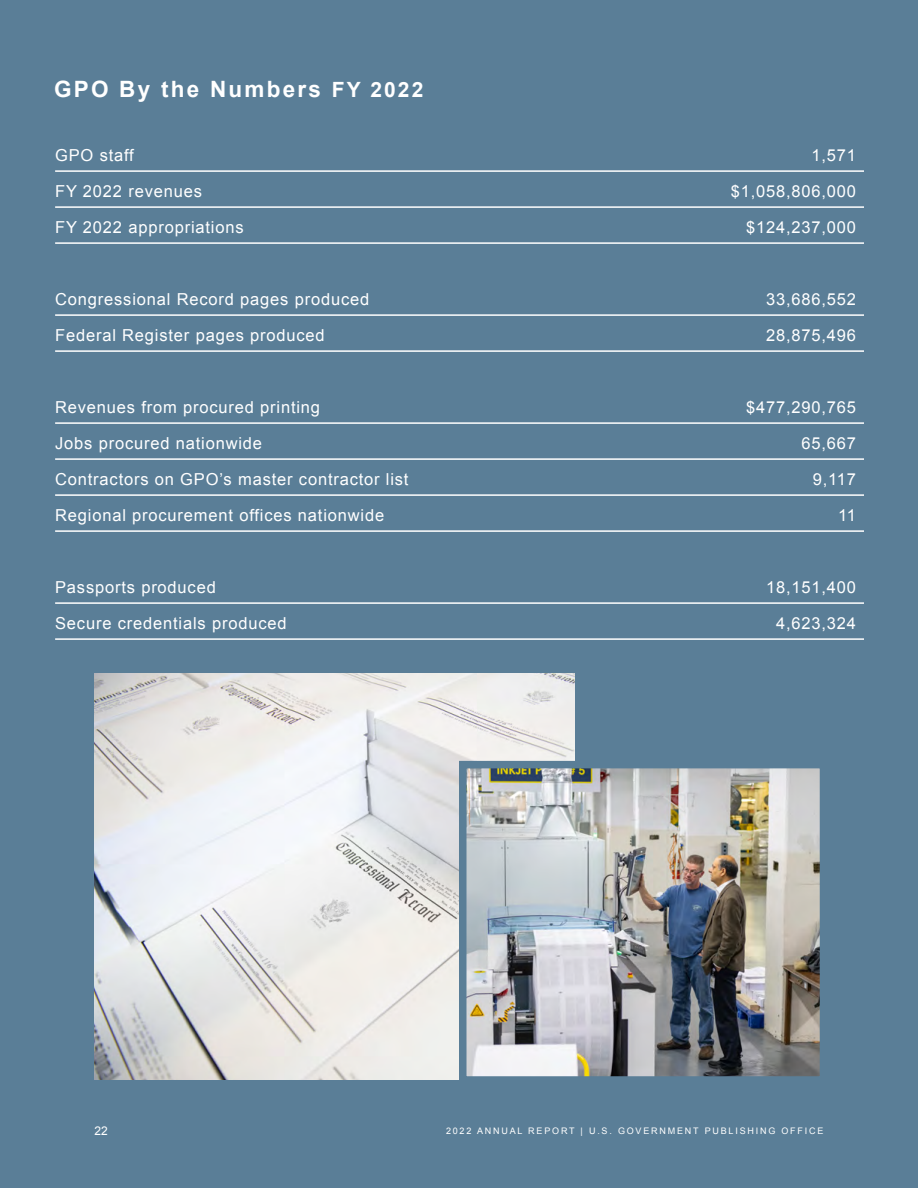
<style>
.page{position:relative;width:918px;height:1188px;background:#5a7e97}
.page>*{position:absolute;margin:0;border:0;box-sizing:border-box;transform-origin:0 0}
.t1{font:700 22.5px "Arial";letter-spacing:.1em;color:#fff}
.t2{font:16.5px "Arial";letter-spacing:.05em;color:#fff}
.t3{font:16.5px "Arial MT2";letter-spacing:.05em;color:#fff}
.t4{font:12px "Arial";color:#fff}
.t5{font:9px "Arial MT2";letter-spacing:.2em;color:#fff}
.s1{font-size:21px}
</style>
<div class="page">
<hr style="left:55px;top:170px;width:809px;height:2px;background:#fff">
<hr style="left:55px;top:206px;width:809px;height:2px;background:#fff">
<hr style="left:55px;top:242px;width:809px;height:2px;background:#fff">
<hr style="left:55px;top:314px;width:809px;height:2px;background:#fff">
<hr style="left:55px;top:350px;width:809px;height:2px;background:#fff">
<hr style="left:55px;top:422px;width:809px;height:2px;background:#fff">
<hr style="left:55px;top:458px;width:809px;height:2px;background:#fff">
<hr style="left:55px;top:494px;width:809px;height:2px;background:#fff">
<hr style="left:55px;top:530px;width:809px;height:2px;background:#fff">
<hr style="left:55px;top:602px;width:809px;height:2px;background:#fff">
<hr style="left:55px;top:638px;width:809px;height:2px;background:#fff">
<img style="left:94px;top:674px;width:481px;height:406px">
<img style="left:468px;top:770px;width:350px;height:305px">
<div style="left:459px;top:761px;width:368px;height:323px;border:8px solid #5a7e97"></div>
<h1 class="t1" style="left:54px;top:75px;width:371px">GPO By the Numbers <span class="s1">FY 2022</span></h1>
<p class="t2" style="left:55px;top:145px;width:80px">GPO staff</p>
<p class="t2" style="left:812px;top:145px;width:46px">1,571</p>
<p class="t2" style="left:55px;top:181px;width:148px">FY 2022 revenues</p>
<p class="t2" style="left:731px;top:181px;width:127px">$1,058,806,000</p>
<p class="t2" style="left:55px;top:217px;width:190px">FY 2022 appropriations</p>
<p class="t2" style="left:746px;top:217px;width:111px">$124,237,000</p>
<p class="t3" style="left:55px;top:289px;width:316px">Congressional Record pages produced</p>
<p class="t3" style="left:766px;top:289px;width:91px">33,686,552</p>
<p class="t3" style="left:55px;top:325px;width:271px">Federal Register pages produced</p>
<p class="t3" style="left:766px;top:325px;width:91px">28,875,496</p>
<p class="t3" style="left:55px;top:397px;width:267px">Revenues from procured printing</p>
<p class="t3" style="left:746px;top:397px;width:111px">$477,290,765</p>
<p class="t2" style="left:55px;top:433px;width:208px">Jobs procured nationwide</p>
<p class="t2" style="left:802px;top:433px;width:56px">65,667</p>
<p class="t2" style="left:55px;top:469px;width:355px">Contractors on GPO’s master contractor list</p>
<p class="t2" style="left:813px;top:469px;width:45px">9,117</p>
<p class="t3" style="left:55px;top:505px;width:331px">Regional procurement offices nationwide</p>
<p class="t3" style="left:838px;top:505px;width:19px">11</p>
<p class="t2" style="left:55px;top:577px;width:162px">Passports produced</p>
<p class="t2" style="left:766px;top:577px;width:91px">18,151,400</p>
<p class="t2" style="left:55px;top:613px;width:233px">Secure credentials produced</p>
<p class="t2" style="left:776px;top:613px;width:81px">4,623,324</p>
<p class="t4" style="left:94px;top:1123px;width:15px">22</p>
<p class="t5" style="left:446px;top:1125px;width:379px">2022 ANNUAL REPORT | U.S. GOVERNMENT PUBLISHING OFFICE</p>
</div>
